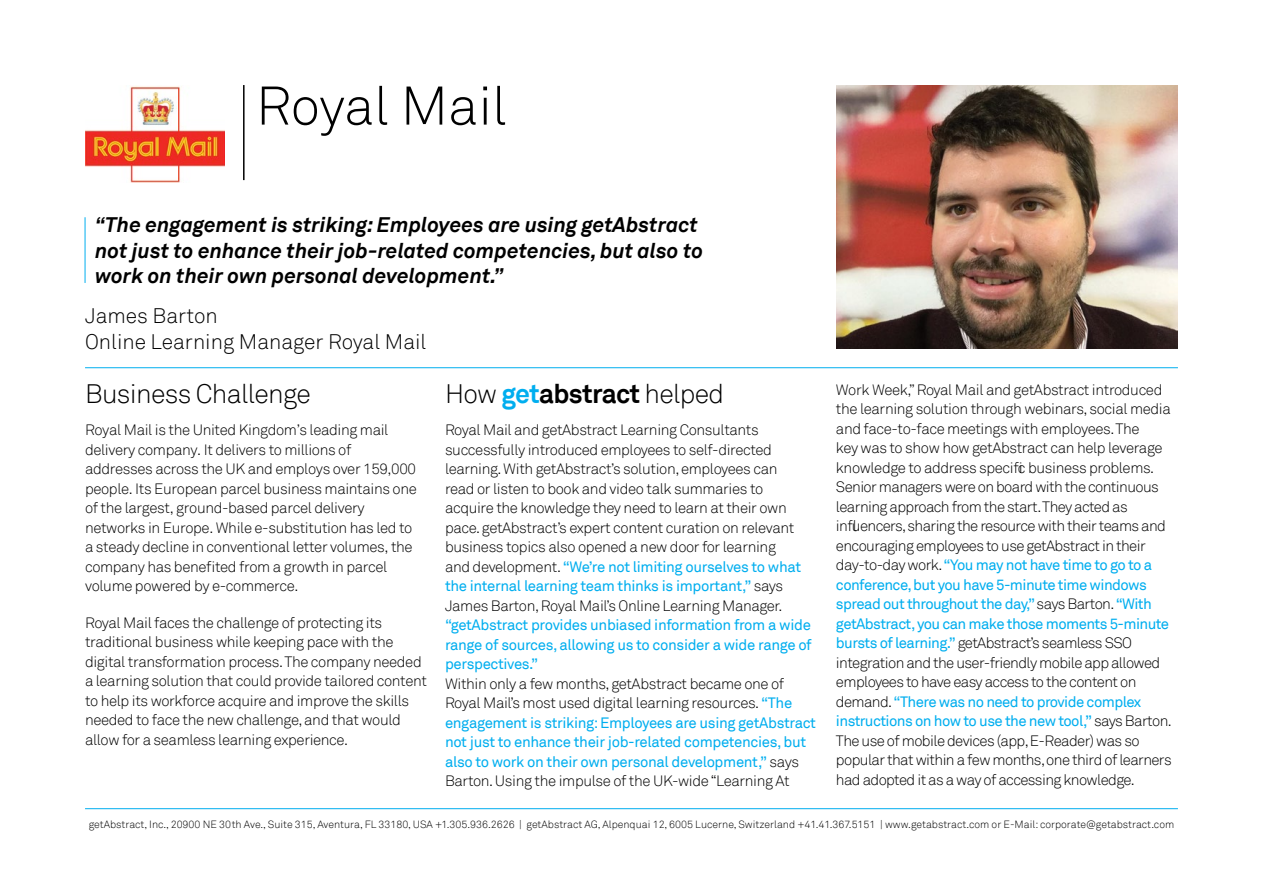
<style>
.page{position:relative;width:1263px;height:893px;background:#fff}
.page>*{position:absolute;margin:0;border:0;box-sizing:border-box;transform-origin:0 0}
.t1{font:300 53.7px "Akkurat";color:#000}
.t2{font:300 26.7px "Akkurat";letter-spacing:-.025em;color:#000}
.t3{font:italic 700 21px/25.2px "Akkurat";color:#000}
.t4{font:300 21px/25.2px "Akkurat";color:#000}
.t5{font:300 15px/19.5px "Akkurat";letter-spacing:-.025em;color:#000}
.t6{font:15px/19.5px "Akkurat";letter-spacing:-.025em;color:#00aeef;text-align:justify}
.t7{font:300 10.5px "Akkurat";color:#000}
.s1{font-weight:700;color:#00aeef}
.s2{font-weight:700}
.s3{font-weight:400;color:#00aeef}
.s4{font-weight:300;color:#000}
</style>
<div class="page">
<hr style="left:85px;top:367px;width:1093px;height:1px;background:#00aeef">
<hr style="left:85px;top:808px;width:1093px;height:1px;background:#00aeef">
<hr style="left:243px;top:85px;width:2px;height:95px;background:#000">
<img style="left:837px;top:86px;width:340px;height:263px">
<hr style="left:85px;top:217px;width:1px;height:66px;background:#00aeef">
<img style="left:85px;top:86px;width:140px;height:96px">
<h1 class="t1" style="left:256px;top:74px;width:253px">Royal Mail</h1>
<h3 class="t3" style="left:95px;top:213px;width:610px">“The engagement is striking: Employees are using getAbstract not just to enhance their job-related competencies, but also to work on their own personal development.”</h3>
<h3 class="t4" style="left:85px;top:304px;width:343px">James Barton<br>Online Learning Manager Royal Mail</h3>
<h2 class="t2" style="left:85px;top:378px;width:227px">Business Challenge</h2>
<p class="t5" style="left:85px;top:421px;width:333px">Royal Mail is the United Kingdom’s leading mail delivery company. It delivers to millions of addresses across the UK and employs over 159,000 people. Its European parcel business maintains one of the largest, ground-based parcel delivery networks in Europe. While e-substitution has led to a steady decline in conventional letter volumes, the company has benefited from a growth in parcel volume powered by e-commerce.</p>
<p class="t5" style="left:85px;top:613px;width:343px">Royal Mail faces the challenge of protecting its traditional business while keeping pace with the digital transformation process. The company needed a learning solution that could provide tailored content to help its workforce acquire and improve the skills needed to face the new challenge, and that would allow for a seamless learning experience.</p>
<h2 class="t2" style="left:445px;top:378px;width:281px">How <span class="s1">get</span><span class="s2">abstract</span> helped</h2>
<p class="t5" style="left:445px;top:421px;width:358px">Royal Mail and getAbstract Learning Consultants successfully introduced employees to self-directed learning. With getAbstract’s solution, employees can read or listen to book and video talk summaries to acquire the knowledge they need to learn at their own pace. getAbstract’s expert content curation on relevant business topics also opened a new door for learning and development. <span class="s3">“We’re not limiting ourselves to what the internal learning team thinks is important,”</span> says James Barton, Royal Mail’s Online Learning Manager.</p>
<p class="t6" style="left:445px;top:616px;width:368px">“getAbstract provides unbiased information from a wide range of sources, allowing us to consider a wide range of perspectives.”</p>
<p class="t6" style="left:445px;top:674px;width:372px;text-align:left"><span class="s4">Within only a few months, getAbstract became one of Royal Mail’s most used digital learning resources.</span> “The engagement is striking: Employees are using getAbstract not just to enhance their job-related competencies, but also to work on their own personal development,” <span class="s4">says Barton. Using the impulse of the UK-wide “Learning At</span></p>
<p class="t5" style="left:836px;top:380px;width:337px">Work Week,” Royal Mail and getAbstract introduced the learning solution through webinars,social media and face-to-face meetings with employees.The<br>key was to show how getAbstract can help leverage knowledge to address specific business problems.<br>Senior managers were on board with the continuous learning approach from the start.They acted as influencers,sharing the resource with their teams and encouraging employees to use getAbstract in their day-to-day work.<span class="s3">“You may not have time to go to a conference,but you have 5-minute time windows spread out throughout the day,”</span>says Barton.<span class="s3">“With getAbstract, you can make those moments 5-minute bursts of learning.”</span> getAbstract’s seamless SSO integration and the user-friendly mobile app allowed employees to have easy access to the content on demand.<span class="s3">“There was no need to provide complex instructions on how to use the new tool,”</span> says Barton.<br>The use of mobile devices (app, E-Reader) was so popular that within a few months,one third of learners had adopted it as a way of accessing knowledge.</p>
<p class="t7" style="left:89px;top:818px;width:1087px">getAbstract, Inc., 20900 NE 30th Ave., Suite 315, Aventura, FL 33180, USA +1.305.936.2626 | getAbstract AG, Alpenquai 12, 6005 Lucerne, Switzerland +41.41.367.5151 | www.getabstract.com or E-Mail: corporate@getabstract.com</p>
</div>
